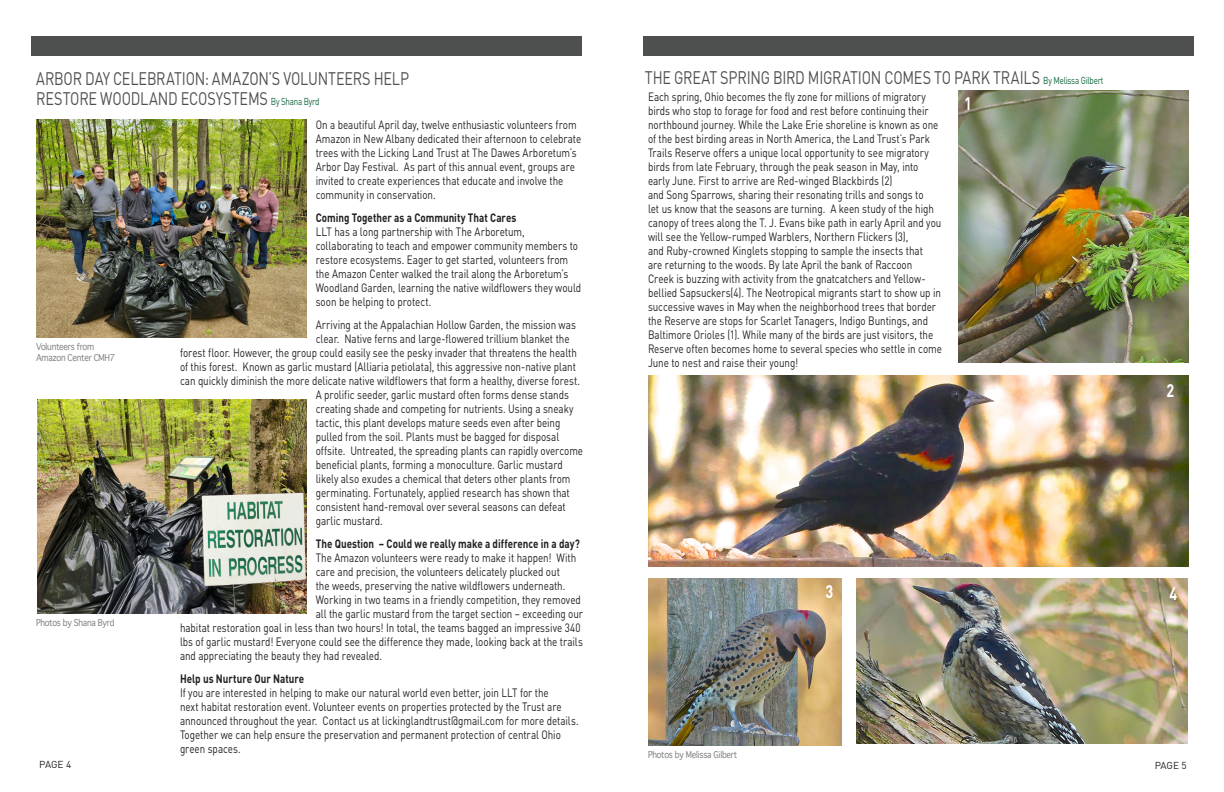
<style>
.page{position:relative;width:1224px;height:792px;background:#fff}
.page>*{position:absolute;margin:0;border:0;box-sizing:border-box;transform-origin:0 0}
.Graphs_charts{font:18px/20px "DIN Pro";letter-spacing:-.015em;color:#4e4f4f;scale:.8 1}
.Graphs_charts-2{font:700 18px "DIN Pro";color:#fff;scale:.8 1}
.Body_Text{font:12px/14px "DIN Pro";letter-spacing:-.005em;color:#231f20;scale:.82 1}
.Body_Text-2{font:700 12px "DIN Pro";color:#231f20;scale:.82 1}
.t1{font:10px "DIN Pro";letter-spacing:-.01em;color:#231f20}
.Body_Text-3{font:9px/11px "Geneva";letter-spacing:-.03em;color:#808285;scale:.88 1}
.s1{font-size:10px;color:#0e653b}
.s2{font-weight:700}
</style>
<div class="page">
<div style="left:32px;top:36px;width:550px;height:20px;background:#4e4f4f"></div>
<div style="left:644px;top:36px;width:550px;height:20px;background:#4e4f4f"></div>
<img style="left:958px;top:91px;width:230px;height:272px">
<img style="left:648px;top:376px;width:541px;height:191px">
<img style="left:857px;top:578px;width:331px;height:166px">
<img style="left:648px;top:578px;width:193px;height:167px">
<img style="left:36px;top:120px;width:271px;height:217px">
<img style="left:37px;top:399px;width:270px;height:215px">
<p class="Graphs_charts" style="left:645px;top:65px;width:575px">THE GREAT SPRING BIRD MIGRATION COMES TO PARK TRAILS <span class="s1">By Melissa Gilbert</span></p>
<p class="Body_Text" style="left:648px;top:88px;width:360px">Each spring, Ohio becomes the fly zone for millions of migratory birds who stop to forage for food and rest before continuing their northbound journey. While the Lake Erie shoreline is known as one of the best birding areas in North America, the Land Trust’s Park Trails Reserve offers a unique local opportunity to see migratory birds from late February, through the peak season in May, into early June. First to arrive are Red-winged Blackbirds (2)<br>and Song Sparrows, sharing their resonating trills and songs to<br>let us know that the seasons are turning. A keen study of the high canopy of trees along the T. J. Evans bike path in early April and you will see the Yellow-rumped Warblers, Northern Flickers (3),<br>and Ruby-crowned Kinglets stopping to sample the insects that<br>are returning to the woods. By late April the bank of Raccoon<br>Creek is buzzing with activity from the gnatcatchers and Yellow&shy;bellied Sapsuckers(4). The Neotropical migrants start to show up in successive waves in May when the neighborhood trees that border the Reserve are stops for Scarlet Tanagers, Indigo Buntings, and Baltimore Orioles (1). While many of the birds are just visitors, the Reserve often becomes home to several species who settle in come June to nest and raise their young!</p>
<p class="Graphs_charts" style="left:36px;top:67px;width:468px">ARBOR DAY CELEBRATION: AMAZON’S VOLUNTEERS HELP<br>RESTORE WOODLAND ECOSYSTEMS <span class="s1">By Shana Byrd</span></p>
<p class="Body_Text" style="left:316px;top:116px;width:325px">On a beautiful April day, twelve enthusiastic volunteers from Amazon in New Albany dedicated their afternoon to celebrate trees with the Licking Land Trust at The Dawes Arboretum’s Arbor Day Festival. As part of this annual event, groups are invited to create experiences that educate and involve the community in conservation.</p>
<p class="Body_Text" style="left:316px;top:209px;width:325px"><span class="s2">Coming Together as a Community That Cares<br></span>LLT has a long partnership with The Arboretum, collaborating to teach and empower community members to restore ecosystems. Eager to get started, volunteers from the Amazon Center walked the trail along the Arboretum’s Woodland Garden, learning the native wildflowers they would soon be helping to protect.</p>
<p class="Body_Text" style="left:316px;top:316px;width:319px">Arriving at the Appalachian Hollow Garden, the mission was</p>
<p class="Body_Text" style="left:316px;top:330px;width:311px">clear. Native ferns and large-flowered trillium blanket the</p>
<p class="Body_Text" style="left:180px;top:344px;width:486px">forest floor. However, the group could easily see the pesky invader that threatens the health</p>
<p class="Body_Text" style="left:180px;top:358px;width:484px">of this forest. Known as garlic mustard (Alliaria petiolata), this aggressive non-native plant</p>
<p class="Body_Text" style="left:180px;top:372px;width:489px">can quickly diminish the more delicate native wildflowers that form a healthy, diverse forest.</p>
<p class="Body_Text" style="left:316px;top:386px;width:310px">A prolific seeder, garlic mustard often forms dense stands</p>
<p class="Body_Text" style="left:316px;top:400px;width:316px">creating shade and competing for nutrients. Using a sneaky</p>
<p class="Body_Text" style="left:316px;top:414px;width:300px">tactic, this plant develops mature seeds even after being</p>
<p class="Body_Text" style="left:316px;top:428px;width:299px">pulled from the soil. Plants must be bagged for disposal</p>
<p class="Body_Text" style="left:316px;top:442px;width:328px">offsite. Untreated, the spreading plants can rapidly overcome</p>
<p class="Body_Text" style="left:316px;top:456px;width:303px">beneficial plants, forming a monoculture. Garlic mustard</p>
<p class="Body_Text" style="left:316px;top:470px;width:312px">likely also exudes a chemical that deters other plants from</p>
<p class="Body_Text" style="left:316px;top:484px;width:311px">germinating. Fortunately, applied research has shown that</p>
<p class="Body_Text" style="left:316px;top:498px;width:306px">consistent hand-removal over several seasons can defeat</p>
<p class="Body_Text" style="left:316px;top:512px;width:83px">garlic mustard.</p>
<p class="Body_Text-2" style="left:316px;top:533px;width:324px">The Question – Could we really make a difference in a day?</p>
<p class="Body_Text" style="left:316px;top:549px;width:319px">The Amazon volunteers were ready to make it happen! With</p>
<p class="Body_Text" style="left:316px;top:563px;width:299px">care and precision, the volunteers delicately plucked out</p>
<p class="Body_Text" style="left:316px;top:577px;width:306px">the weeds, preserving the native wildflowers underneath.</p>
<p class="Body_Text" style="left:316px;top:591px;width:325px">Working in two teams in a friendly competition, they removed</p>
<p class="Body_Text" style="left:316px;top:605px;width:328px">all the garlic mustard from the target section – exceeding our</p>
<p class="Body_Text" style="left:180px;top:619px;width:490px">habitat restoration goal in less than two hours! In total, the teams bagged an impressive 340</p>
<p class="Body_Text" style="left:180px;top:633px;width:493px">lbs of garlic mustard! Everyone could see the difference they made, looking back at the trails</p>
<p class="Body_Text" style="left:180px;top:647px;width:248px">and appreciating the beauty they had revealed.</p>
<p class="Body_Text" style="left:180px;top:670px;width:488px"><span class="s2">Help us Nurture Our Nature<br></span>If you are interested in helping to make our natural world even better, join LLT for the<br>next habitat restoration event. Volunteer events on properties protected by the Trust are announced throughout the year. Contact us at lickinglandtrust@gmail.com for more details.<br>Together we can help ensure the preservation and permanent protection of central Ohio green spaces.</p>
<p class="Graphs_charts-2" style="left:964px;top:88px;width:11px">1</p>
<p class="Body_Text-3" style="left:36px;top:341px;width:91px">Volunteers from<br>Amazon Center CMH7</p>
<p class="Graphs_charts-2" style="left:1166px;top:376px;width:11px">2</p>
<p class="Graphs_charts-2" style="left:826px;top:577px;width:11px">3</p>
<p class="Graphs_charts-2" style="left:1170px;top:578px;width:11px">4</p>
<p class="Body_Text-3" style="left:36px;top:618px;width:91px">Photos by Shana Byrd</p>
<p class="Body_Text-3" style="left:648px;top:750px;width:103px">Photos by Melissa Gilbert</p>
<p class="t1" style="left:39px;top:757px;width:34px">PAGE 4</p>
<p class="t1" style="left:1155px;top:757px;width:34px">PAGE 5</p>
</div>
